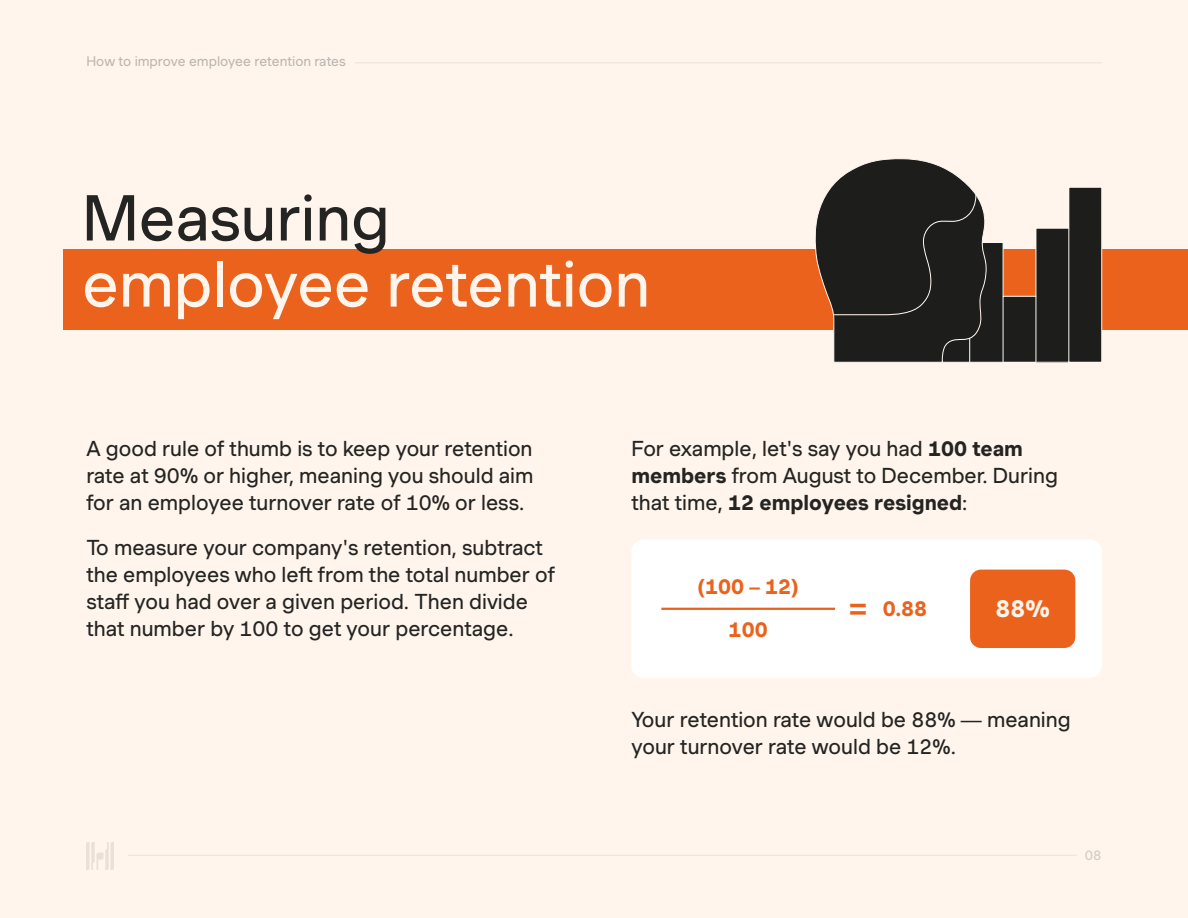
<style>
.page{position:relative;width:1188px;height:918px;background:#fff5ed}
.page>*{position:absolute;margin:0;border:0;box-sizing:border-box;transform-origin:0 0}
.t1{font:63px "Muoto";color:#fff5ed}
.t2{font:63px "Muoto";color:#242422}
.t3{font:700 24px "Muoto";color:#fff5ed}
.t4{font:21px/27px "Muoto";color:#242422}
.t5{font:700 21px/42px "Muoto";color:#eb621d;text-align:center}
.t6{font:13.5px "Muoto";color:rgb(36 36 34/.3)}
.t7{font:13.5px "Muoto";color:rgb(36 36 34/.2)}
.s1{font-weight:700}
.s2{font-size:30px}
</style>
<div class="page">
<hr style="left:128px;top:855px;width:949px;height:1px;background:#efe6de">
<img style="left:86px;top:843px;width:27px;height:27px">
<hr style="left:86px;top:62px;width:1016px;height:1px;background:#f1e7e0">
<div style="left:72px;top:48px;width:282px;height:27px;background:#fff5ed"></div>
<div style="left:631px;top:540px;width:471px;height:138px;background:#fff;border-radius:12px"></div>
<div style="left:63px;top:249px;width:1125px;height:80px;background:#eb621d"></div>
<hr style="left:661px;top:608px;width:174px;height:2px;background:#eb621d">
<div style="left:970px;top:570px;width:105px;height:78px;background:#eb621d;border-radius:11px"></div>
<svg style="left:1069px;top:187px;width:33px;height:175px;background:#252624"></svg>
<svg style="left:814px;top:158px;width:255px;height:205px"></svg>
<p class="t6" style="left:86px;top:53px;width:261px">How to improve employee retention rates</p>
<h1 class="t2" style="left:82px;top:180px;width:309px">Measuring</h1>
<h1 class="t1" style="left:82px;top:246px;width:569px">employee retention</h1>
<p class="t4" style="left:86px;top:435px;width:449px;text-align:justify">A good rule of thumb is to keep your retention rate at 90% or higher, meaning you should aim for an employee turnover rate of 10% or less.</p>
<p class="t4" style="left:86px;top:534px;width:470px">To measure your company's retention, subtract the employees who left from the total number of staff you had over a given period. Then divide that number by 100 to get your percentage.</p>
<p class="t4" style="left:631px;top:435px;width:428px">For example, let's say you had <span class="s1">100 team members</span> from August to December. During that time, <span class="s1">12 employees resigned</span>:</p>
<p class="t5" style="left:698px;top:566px;width:103px">(100 – 12)<br>100</p>
<p class="t5" style="left:849px;top:588px;width:80px"><span class="s2">=</span> 0.88</p>
<p class="t3" style="left:996px;top:594px;width:56px">88%</p>
<p class="t4" style="left:631px;top:706px;width:441px">Your retention rate would be 88% — meaning your turnover rate would be 12%.</p>
<p class="t7" style="left:1085px;top:847px;width:18px">08</p>
</div>
